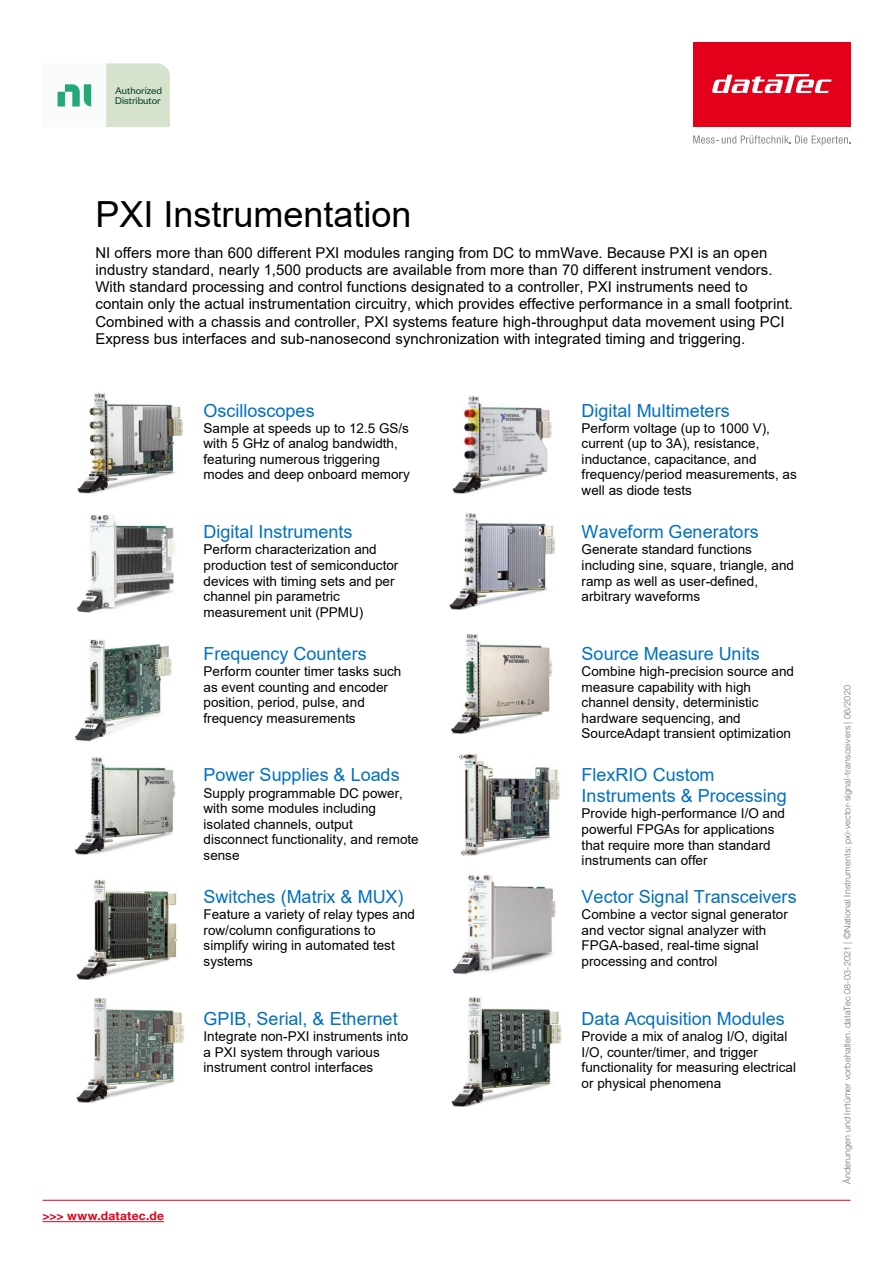
<style>
.page{position:relative;width:893px;height:1263px;background:#fff}
.page>*{position:absolute;margin:0;border:0;box-sizing:border-box;transform-origin:0 0}
.t1{font:36px "Arial";color:#000}
.t2{font:18px/20.7px "Arial";color:#0070c0}
.t3{font:15px/17.2px "Arial";color:#000}
.t4{font:13.5px/15.6px "Arial";letter-spacing:.005em;color:#000}
.t5{font:700 12px "Helvetica Neue LT Pro";letter-spacing:.025em;color:#e2001a}
.t6{font:10.65px/10.2px "Founders Grotesk";color:#004122}
.t7{font:300 9px "Helvetica Neue LT Pro";letter-spacing:.025em;color:#707172}
</style>
<div class="page">
<div style="left:693px;top:43px;width:157px;height:84px;background:#e2001a"></div>
<svg style="left:693px;top:135px;width:157px;height:10px"></svg>
<svg style="left:712px;top:74px;width:119px;height:19px"></svg>
<hr style="left:43px;top:1221px;width:121px;height:1px;background:#e2001a">
<hr style="left:43px;top:1200px;width:807px;height:1px;background:#e2001a">
<div style="left:43px;top:63px;width:63px;height:64px;background:#f9fafa"></div>
<svg style="left:58px;top:84px;width:33px;height:22px"></svg>
<div style="left:106px;top:63px;width:64px;height:64px;background:#d7e2cd"></div>
<img style="left:77px;top:392px;width:106px;height:101px">
<img style="left:77px;top:514px;width:98px;height:98px">
<img style="left:75px;top:640px;width:97px;height:101px">
<img style="left:75px;top:756px;width:101px;height:98px">
<img style="left:76px;top:880px;width:102px;height:99px">
<img style="left:76px;top:998px;width:109px;height:104px">
<img style="left:450px;top:513px;width:106px;height:96px">
<img style="left:451px;top:633px;width:101px;height:101px">
<img style="left:458px;top:754px;width:102px;height:102px">
<img style="left:453px;top:875px;width:103px;height:99px">
<img style="left:452px;top:996px;width:110px;height:111px">
<img style="left:452px;top:396px;width:100px;height:97px">
<p class="t6" style="left:115px;top:85px;width:48px">Authorized<br>Distributor</p>
<h1 class="t1" style="left:95px;top:189px;width:318px">PXI Instrumentation</h1>
<p class="t3" style="left:95px;top:244px;width:699px">NI offers more than 600 different PXI modules ranging from DC to mmWave. Because PXI is an open industry standard, nearly 1,500 products are available from more than 70 different instrument vendors.<br>With standard processing and control functions designated to a controller, PXI instruments need to contain only the actual instrumentation circuitry, which provides effective performance in a small footprint.<br>Combined with a chassis and controller, PXI systems feature high-throughput data movement using PCI Express bus interfaces and sub-nanosecond synchronization with integrated timing and triggering.</p>
<h2 class="t2" style="left:203px;top:400px;width:113px">Oscilloscopes</h2>
<p class="t4" style="left:203px;top:420px;width:208px">Sample at speeds up to 12.5 GS/s with 5 GHz of analog bandwidth, featuring numerous triggering modes and deep onboard memory</p>
<h2 class="t2" style="left:203px;top:521px;width:151px">Digital Instruments</h2>
<p class="t4" style="left:203px;top:542px;width:196px">Perform characterization and production test of semiconductor devices with timing sets and per channel pin parametric measurement unit (PPMU)</p>
<h2 class="t2" style="left:203px;top:643px;width:165px">Frequency Counters</h2>
<p class="t4" style="left:203px;top:664px;width:199px">Perform counter timer tasks such as event counting and encoder position, period, pulse, and frequency measurements</p>
<h2 class="t2" style="left:203px;top:764px;width:198px">Power Supplies &amp; Loads</h2>
<p class="t4" style="left:203px;top:785px;width:217px">Supply programmable DC power, with some modules including isolated channels, output disconnect functionality, and remote sense</p>
<h2 class="t2" style="left:203px;top:886px;width:202px">Switches (Matrix &amp; MUX)</h2>
<p class="t4" style="left:203px;top:907px;width:213px">Feature a variety of relay types and row/column configurations to simplify wiring in automated test systems</p>
<h2 class="t2" style="left:203px;top:1008px;width:196px">GPIB, Serial, &amp; Ethernet</h2>
<p class="t4" style="left:203px;top:1028px;width:206px">Integrate non-PXI instruments into a PXI system through various instrument control interfaces</p>
<p class="t5" style="left:43px;top:1209px;width:123px">&gt;&gt;&gt; www.datatec.de</p>
<h2 class="t2" style="left:582px;top:400px;width:150px">Digital Multimeters</h2>
<p class="t4" style="left:582px;top:420px;width:217px">Perform voltage (up to 1000 V), current (up to 3A), resistance, inductance, capacitance, and frequency/period measurements, as well as diode tests</p>
<h2 class="t2" style="left:582px;top:521px;width:179px">Waveform Generators</h2>
<p class="t4" style="left:582px;top:542px;width:214px">Generate standard functions including sine, square, triangle, and ramp as well as user-defined, arbitrary waveforms</p>
<h2 class="t2" style="left:582px;top:643px;width:180px">Source Measure Units</h2>
<p class="t4" style="left:582px;top:663px;width:214px">Combine high-precision source and measure capability with high channel density, deterministic hardware sequencing, and<br>SourceAdapt transient optimization</p>
<h2 class="t2" style="left:582px;top:764px;width:207px">FlexRIO Custom<br>Instruments &amp; Processing</h2>
<p class="t4" style="left:582px;top:806px;width:205px">Provide high-performance I/O and powerful FPGAs for applications that require more than standard instruments can offer</p>
<h2 class="t2" style="left:582px;top:886px;width:217px">Vector Signal Transceivers</h2>
<p class="t4" style="left:582px;top:907px;width:208px">Combine a vector signal generator and vector signal analyzer with<br>FPGA-based, real-time signal processing and control</p>
<h2 class="t2" style="left:582px;top:1008px;width:205px">Data Acquisition Modules</h2>
<p class="t4" style="left:582px;top:1028px;width:216px">Provide a mix of analog I/O, digital I/O, counter/timer, and trigger functionality for measuring electrical or physical phenomena</p>
<p class="t7" style="left:842px;top:1184px;width:500px;rotate:-90deg">Änderungen und Irrtümer vorbehalten. dataTec 08-03-2021 | ©National Instruments: pxi-vector-signal-transceivers | 06/2020</p>
</div>
